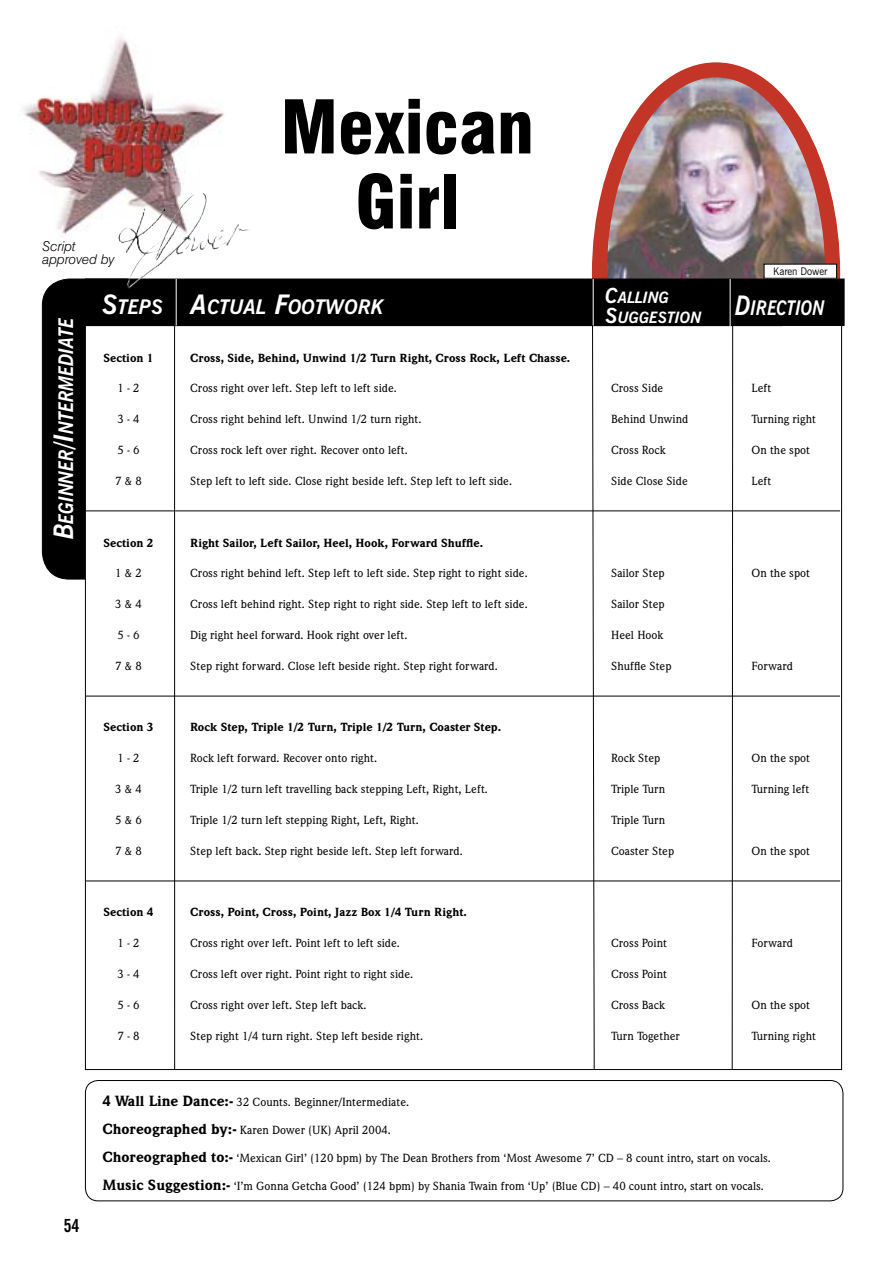
<style>
.page{position:relative;width:893px;height:1263px;background:#fff}
.page>*{position:absolute;margin:0;border:0;box-sizing:border-box;transform-origin:0 0}
.t1{font:900 condensed 72px/75px "Swiss 721 BT";color:#000;text-align:center}
.t2{font:italic 700 20.25px "News Gothic BT";color:#fff;scale:.9 1}
.t3{font:italic 700 20.25px "News Gothic BT";color:#fff}
.t4{font:italic 700 20.25px "News Gothic BT";color:#fff;scale:.85 1}
.t5{font:700 condensed 18px "News Gothic BT";color:#000}
.t6{font:italic 700 15.75px/19.5px "News Gothic BT";color:#fff}
.t7{font:italic 300 13.5px/13.5px "Swiss 721 BT";color:#000}
.t8{font:500 12px "Weidemann IT Cby BT";color:#000}
.t9{font:900 12px "Weidemann IT Cby BT";color:#000}
.t10{font:10.5px "News Gothic BT";letter-spacing:-.01em;color:#000;scale:.95 1}
.s1{font-size:27px}
.s2{font-size:21px}
.s3{font-weight:900;font-size:15px}
</style>
<div class="page">
<div style="left:42px;top:278px;width:85px;height:301px;background:#000"></div>
<img style="left:599px;top:74px;width:234px;height:205px">
<div style="left:592px;top:62px;width:248px;height:423px;border:15px solid #c23527;border-radius:50%"></div>
<div style="left:85px;top:282px;width:757px;height:787px;background:#fff"></div>
<img style="left:23px;top:37px;width:207px;height:210px">
<div style="left:85px;top:279px;width:759px;height:46px;background:#000"></div>
<div style="left:85px;top:279px;width:759px;height:47px;border:1px solid #000"></div>
<hr style="left:176px;top:279px;width:1px;height:46px;background:#fff">
<hr style="left:730px;top:279px;width:1px;height:47px;background:#fff">
<hr style="left:593px;top:279px;width:1px;height:46px;background:#fff">
<svg style="left:85px;top:1080px;width:759px;height:121px"></svg>
<hr style="left:174px;top:295px;width:1px;height:775px;background:#000">
<svg style="left:592px;top:325px;width:3px;height:746px"></svg>
<svg style="left:731px;top:324px;width:3px;height:746px"></svg>
<div style="left:764px;top:264px;width:72px;height:14px;background:#fff"></div>
<hr style="left:86px;top:510px;width:754px;height:1px;background:#000">
<hr style="left:86px;top:696px;width:754px;height:1px;background:#000">
<hr style="left:86px;top:880px;width:754px;height:1px;background:#000">
<img style="left:127px;top:237px;width:63px;height:51px">
<p class="t7" style="left:43px;top:239px;width:74px">Script approved by</p>
<h1 class="t1" style="left:281px;top:90px;width:255px">Mexican<br>Girl</h1>
<p class="t10" style="left:773px;top:265px;width:58px">Karen Dower</p>
<h2 class="t2" style="left:54px;top:539px;width:248px;rotate:-90deg"><span class="s1">B</span>EGINNER<span class="s1">/I</span>NTERMEDIATE</h2>
<h3 class="t5" style="left:64px;top:1215px;width:17px">54</h3>
<h3 class="t6" style="left:605px;top:288px;width:98px"><span class="s2">C</span>ALLING<br><span class="s2">S</span>UGGESTION</h3>
<h2 class="t3" style="left:102px;top:294px;width:283px"><span class="s1">S</span>TEPS <span class="s1">A</span>CTUAL <span class="s1">F</span>OOTWORK</h2>
<h2 class="t4" style="left:735px;top:296px;width:107px"><span class="s1">D</span>IRECTION</h2>
<p class="t9" style="left:103px;top:350px;width:52px">Section 1</p>
<p class="t9" style="left:190px;top:350px;width:382px">Cross, Side, Behind, Unwind 1/2 Turn Right, Cross Rock, Left Chasse.</p>
<p class="t8" style="left:117px;top:381px;width:24px">1 - 2</p>
<p class="t8" style="left:190px;top:381px;width:208px">Cross right over left. Step left to left side.</p>
<p class="t8" style="left:611px;top:381px;width:54px">Cross Side</p>
<p class="t8" style="left:751px;top:381px;width:21px">Left</p>
<p class="t8" style="left:117px;top:412px;width:24px">3 - 4</p>
<p class="t8" style="left:190px;top:412px;width:233px">Cross right behind left. Unwind 1/2 turn right.</p>
<p class="t8" style="left:611px;top:412px;width:79px">Behind Unwind</p>
<p class="t8" style="left:751px;top:412px;width:66px">Turning right</p>
<p class="t8" style="left:117px;top:443px;width:24px">5 - 6</p>
<p class="t8" style="left:190px;top:443px;width:219px">Cross rock left over right. Recover onto left.</p>
<p class="t8" style="left:611px;top:443px;width:56px">Cross Rock</p>
<p class="t8" style="left:751px;top:443px;width:60px">On the spot</p>
<p class="t8" style="left:115px;top:473px;width:28px">7 &amp; 8</p>
<p class="t8" style="left:190px;top:473px;width:324px">Step left to left side. Close right beside left. Step left to left side.</p>
<p class="t8" style="left:611px;top:473px;width:78px">Side Close Side</p>
<p class="t8" style="left:751px;top:473px;width:21px">Left</p>
<p class="t9" style="left:103px;top:535px;width:52px">Section 2</p>
<p class="t9" style="left:190px;top:535px;width:294px">Right Sailor, Left Sailor, Heel, Hook, Forward Shuffle.</p>
<p class="t8" style="left:115px;top:566px;width:28px">1 &amp; 2</p>
<p class="t8" style="left:190px;top:566px;width:339px">Cross right behind left. Step left to left side. Step right to right side.</p>
<p class="t8" style="left:611px;top:566px;width:55px">Sailor Step</p>
<p class="t8" style="left:751px;top:566px;width:60px">On the spot</p>
<p class="t8" style="left:115px;top:597px;width:28px">3 &amp; 4</p>
<p class="t8" style="left:190px;top:597px;width:339px">Cross left behind right. Step right to right side. Step left to left side.</p>
<p class="t8" style="left:611px;top:597px;width:55px">Sailor Step</p>
<p class="t8" style="left:117px;top:627px;width:24px">5 - 6</p>
<p class="t8" style="left:190px;top:627px;width:219px">Dig right heel forward. Hook right over left.</p>
<p class="t8" style="left:611px;top:627px;width:54px">Heel Hook</p>
<p class="t8" style="left:115px;top:658px;width:28px">7 &amp; 8</p>
<p class="t8" style="left:190px;top:658px;width:309px">Step right forward. Close left beside right. Step right forward.</p>
<p class="t8" style="left:611px;top:658px;width:62px">Shuffle Step</p>
<p class="t8" style="left:751px;top:658px;width:43px">Forward</p>
<p class="t9" style="left:103px;top:720px;width:52px">Section 3</p>
<p class="t9" style="left:190px;top:720px;width:312px">Rock Step, Triple 1/2 Turn, Triple 1/2 Turn, Coaster Step.</p>
<p class="t8" style="left:117px;top:751px;width:24px">1 - 2</p>
<p class="t8" style="left:190px;top:751px;width:189px">Rock left forward. Recover onto right.</p>
<p class="t8" style="left:611px;top:751px;width:51px">Rock Step</p>
<p class="t8" style="left:751px;top:751px;width:60px">On the spot</p>
<p class="t8" style="left:115px;top:782px;width:28px">3 &amp; 4</p>
<p class="t8" style="left:190px;top:782px;width:299px">Triple 1/2 turn left travelling back stepping Left, Right, Left.</p>
<p class="t8" style="left:611px;top:782px;width:56px">Triple Turn</p>
<p class="t8" style="left:751px;top:782px;width:59px">Turning left</p>
<p class="t8" style="left:115px;top:812px;width:28px">5 &amp; 6</p>
<p class="t8" style="left:190px;top:812px;width:230px">Triple 1/2 turn left stepping Right, Left, Right.</p>
<p class="t8" style="left:611px;top:812px;width:56px">Triple Turn</p>
<p class="t8" style="left:115px;top:843px;width:28px">7 &amp; 8</p>
<p class="t8" style="left:190px;top:843px;width:274px">Step left back. Step right beside left. Step left forward.</p>
<p class="t8" style="left:611px;top:843px;width:65px">Coaster Step</p>
<p class="t8" style="left:751px;top:843px;width:60px">On the spot</p>
<p class="t9" style="left:103px;top:905px;width:52px">Section 4</p>
<p class="t9" style="left:190px;top:905px;width:278px">Cross, Point, Cross, Point, Jazz Box 1/4 Turn Right.</p>
<p class="t8" style="left:117px;top:936px;width:24px">1 - 2</p>
<p class="t8" style="left:190px;top:936px;width:211px">Cross right over left. Point left to left side.</p>
<p class="t8" style="left:611px;top:936px;width:57px">Cross Point</p>
<p class="t8" style="left:751px;top:936px;width:43px">Forward</p>
<p class="t8" style="left:117px;top:967px;width:24px">3 - 4</p>
<p class="t8" style="left:190px;top:967px;width:225px">Cross left over right. Point right to right side.</p>
<p class="t8" style="left:611px;top:967px;width:57px">Cross Point</p>
<p class="t8" style="left:117px;top:997px;width:24px">5 - 6</p>
<p class="t8" style="left:190px;top:997px;width:178px">Cross right over left. Step left back.</p>
<p class="t8" style="left:611px;top:997px;width:55px">Cross Back</p>
<p class="t8" style="left:751px;top:997px;width:60px">On the spot</p>
<p class="t8" style="left:117px;top:1028px;width:24px">7 - 8</p>
<p class="t8" style="left:190px;top:1028px;width:235px">Step right 1/4 turn right. Step left beside right.</p>
<p class="t8" style="left:611px;top:1028px;width:70px">Turn Together</p>
<p class="t8" style="left:751px;top:1028px;width:66px">Turning right</p>
<p class="t8" style="left:102px;top:1094px;width:308px"><span class="s3">4 Wall Line Dance:-</span> 32 Counts. Beginner/Intermediate.</p>
<p class="t8" style="left:102px;top:1122px;width:290px"><span class="s3">Choreographed by:-</span> Karen Dower (UK) April 2004.</p>
<p class="t8" style="left:102px;top:1150px;width:670px"><span class="s3">Choreographed to:-</span> ‘Mexican Girl’ (120 bpm) by The Dean Brothers from ‘Most Awesome 7’ CD – 8 count intro, start on vocals.</p>
<p class="t8" style="left:102px;top:1178px;width:663px"><span class="s3">Music Suggestion:-</span> ‘I’m Gonna Getcha Good’ (124 bpm) by Shania Twain from ‘Up’ (Blue CD) – 40 count intro, start on vocals.</p>
</div>
